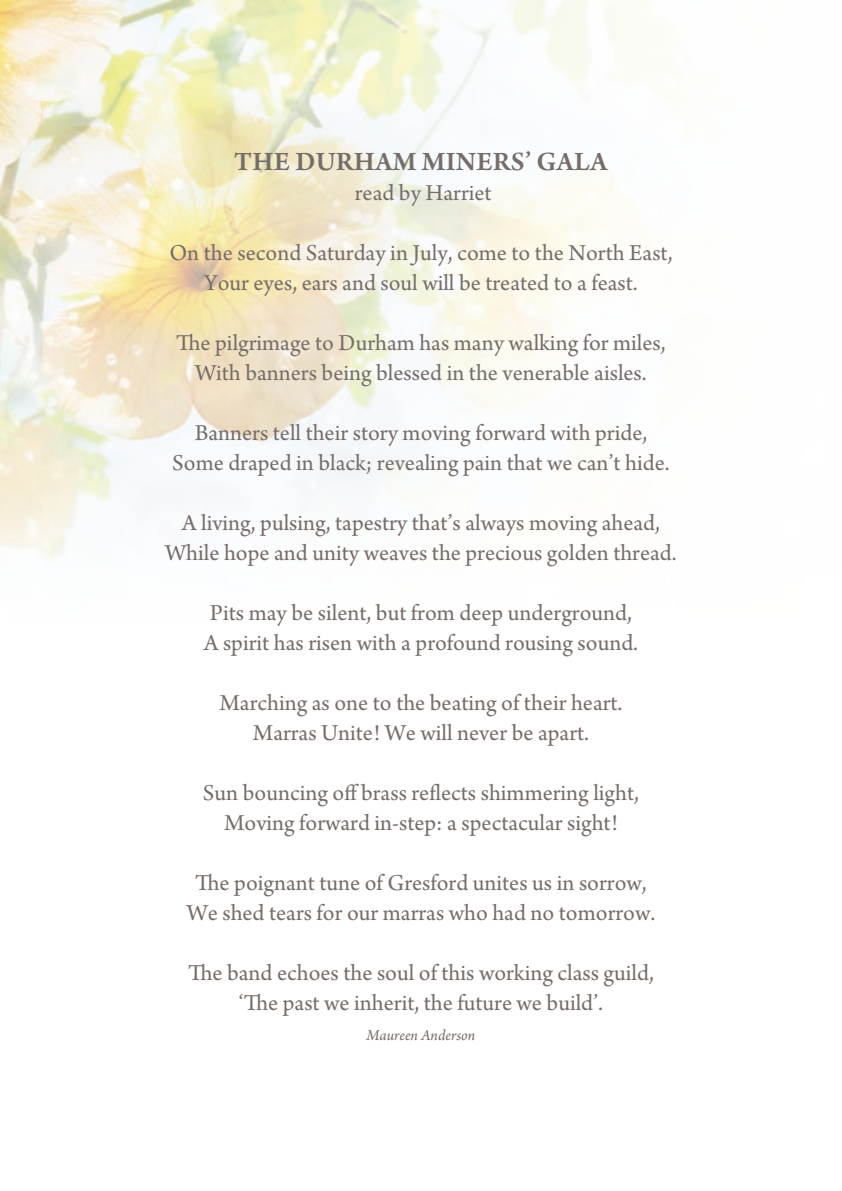
<style>
.page{position:relative;width:842px;height:1191px;background:#fff}
.page>*{position:absolute;margin:0;border:0;box-sizing:border-box;transform-origin:0 0}
.t1{font:600 28px "Arno Pro";letter-spacing:.01em;color:#756d69}
.t2{font:24px/30px "Arno Pro";color:#756d69;text-align:center}
.t3{font:italic 16px "Arno Pro";color:#756d69}
</style>
<div class="page">
<img style="left:0;top:0;width:642px;height:558px">
<p class="t1" style="left:234px;top:145px;width:375px">THE DURHAM MINERS’ GALA</p>
<p class="t2" style="left:355px;top:179px;width:138px">read by Harriet</p>
<p class="t2" style="left:169px;top:239px;width:505px">On the second Saturday in July, come to the North East,<br>Your eyes, ears and soul will be treated to a feast.</p>
<p class="t2" style="left:176px;top:329px;width:491px">The pilgrimage to Durham has many walking for miles,<br>With banners being blessed in the venerable aisles.</p>
<p class="t2" style="left:172px;top:419px;width:499px">Banners tell their story moving forward with pride,<br>Some draped in black; revealing pain that we can’t hide.</p>
<p class="t2" style="left:165px;top:509px;width:513px">A living, pulsing, tapestry that’s always moving ahead,<br>While hope and unity weaves the precious golden thread.</p>
<p class="t2" style="left:204px;top:599px;width:436px;text-align:left">Pits may be silent, but from deep underground,<br>A spirit has risen with a profound rousing sound.</p>
<p class="t2" style="left:219px;top:689px;width:404px">Marching as one to the beating of their heart.<br>Marras Unite! We will never be apart.</p>
<p class="t2" style="left:203px;top:779px;width:437px">Sun bouncing off brass reflects shimmering light,<br>Moving forward in-step: a spectacular sight!</p>
<p class="t2" style="left:187px;top:869px;width:470px">The poignant tune of Gresford unites us in sorrow,<br>We shed tears for our marras who had no tomorrow.</p>
<p class="t2" style="left:188px;top:959px;width:467px">The band echoes the soul of this working class guild, ‘The past we inherit, the future we build’.</p>
<p class="t3" style="left:367px;top:1026px;width:110px">Maureen Anderson</p>
</div>
